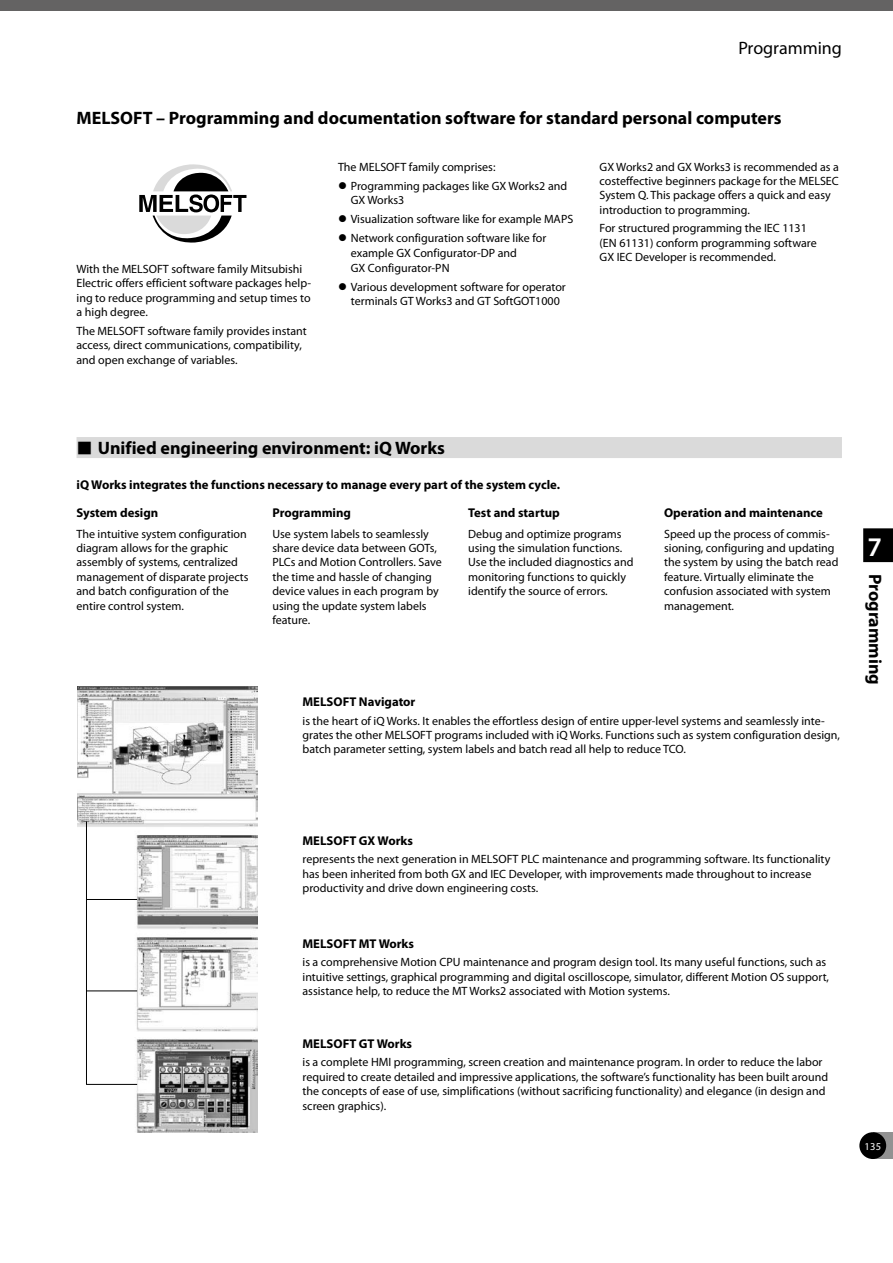
<style>
.page{position:relative;width:893px;height:1263px;background:#fff}
.page>*{position:absolute;margin:0;border:0;box-sizing:border-box;transform-origin:0 0}
.t1{font:600 27px "Myriad Pro";color:#fff}
.t2{font:700 18px "Myriad Pro";color:#000}
.t3{font:18px "Myriad Pro";color:#000}
.t4{font:700 12.75px "Myriad Pro";color:#000}
.t5{font:12px/14.4px "Myriad Pro";color:#000}
.t6{font:10.5px "Myriad Pro";color:#fff}
</style>
<div class="page">
<div style="left:0;top:0;width:893px;height:10px;background:#646363"></div>
<div style="left:873px;top:1132px;width:20px;height:27px;background:#929292"></div>
<div style="left:859px;top:1132px;width:27px;height:27px;background:#000;border-radius:50%"></div>
<div style="left:863px;top:528px;width:30px;height:34px;background:#000"></div>
<svg style="left:139px;top:164px;width:108px;height:79px"></svg>
<div style="left:207px;top:197px;width:9px;height:12px;background:#fff;border-radius:50%"></div>
<img style="left:77px;top:686px;width:180px;height:447px">
<hr style="left:86px;top:821px;width:1px;height:263px;background:#000">
<hr style="left:87px;top:899px;width:50px;height:1px;background:#000">
<hr style="left:86px;top:990px;width:51px;height:1px;background:#000">
<hr style="left:86px;top:1084px;width:51px;height:1px;background:#000">
<div style="left:77px;top:437px;width:765px;height:21px;background:#dadada"></div>
<h2 class="t3" style="left:738px;top:37px;width:105px">Programming</h2>
<h2 class="t2" style="left:77px;top:106px;width:707px">MELSOFT – Programming and documentation software for standard personal computers</h2>
<p class="t5" style="left:77px;top:262px;width:236px">With the MELSOFT software family Mitsubishi Electric offers efficient software packages help&shy;ing to reduce programming and setup times to a high degree.</p>
<p class="t5" style="left:77px;top:323px;width:232px">The MELSOFT software family provides instant access, direct communications, compatibility, and open exchange of variables.</p>
<p class="t5" style="left:351px;top:157px;width:218px;line-height:18.9px;text-indent:-13px">The MELSOFT family comprises:<br>Programming packages like GX Works2 and</p>
<p class="t5" style="left:351px;top:191px;width:224px;line-height:18.9px">GX Works3<br>Visualization software like for example MAPS<br>Network configuration software like for</p>
<p class="t5" style="left:351px;top:245px;width:168px">example GX Configurator-DP and<br>GX Configurator-PN</p>
<p class="t5" style="left:351px;top:279px;width:217px">Various development software for operator terminals GT Works3 and GT SoftGOT1000</p>
<p class="t5" style="left:600px;top:159px;width:241px">GX Works2 and GX Works3 is recommended as a costeffective beginners package for the MELSEC System Q. This package offers a quick and easy introduction to programming.</p>
<p class="t5" style="left:600px;top:221px;width:219px">For structured programming the IEC 1131 (EN 61131) conform programming software<br>GX IEC Developer is recommended.</p>
<h2 class="t2" style="left:98px;top:436px;width:349px">Unified engineering environment: iQ Works</h2>
<p class="t4" style="left:77px;top:476px;width:485px">iQ Works integrates the functions necessary to manage every part of the system cycle.</p>
<p class="t4" style="left:77px;top:504px;width:83px">System design</p>
<p class="t5" style="left:77px;top:526px;width:174px">The intuitive system configuration diagram allows for the graphic assembly of systems, centralized management of disparate projects and batch configuration of the entire control system.</p>
<p class="t4" style="left:468px;top:504px;width:93px">Test and startup</p>
<p class="t5" style="left:468px;top:526px;width:167px">Debug and optimize programs using the simulation functions.<br>Use the included diagnostics and monitoring functions to quickly identify the source of errors.</p>
<p class="t4" style="left:272px;top:504px;width:80px">Programming</p>
<p class="t5" style="left:272px;top:526px;width:171px">Use system labels to seamlessly share device data between GOTs,<br>PLCs and Motion Controllers. Save the time and hassle of changing device values in each program by using the update system labels feature.</p>
<p class="t4" style="left:664px;top:504px;width:160px">Operation and maintenance</p>
<p class="t5" style="left:664px;top:526px;width:176px">Speed up the process of commis&shy;sioning, configuring and updating the system by using the batch read feature. Virtually eliminate the confusion associated with system management.</p>
<p class="t4" style="left:303px;top:693px;width:114px">MELSOFT Navigator</p>
<p class="t5" style="left:303px;top:713px;width:539px">is the heart of iQ Works. It enables the effortless design of entire upper-level systems and seamlessly inte&shy;grates the other MELSOFT programs included with iQ Works. Functions such as system configuration design, batch parameter setting, system labels and batch read all help to reduce TCO.</p>
<h1 class="t1" style="left:867px;top:529px;width:16px">7</h1>
<h2 class="t2" style="left:887px;top:574px;width:113px;rotate:90deg">Programming</h2>
<p class="t4" style="left:303px;top:832px;width:112px">MELSOFT GX Works</p>
<p class="t5" style="left:303px;top:852px;width:529px">represents the next generation in MELSOFT PLC maintenance and programming software. Its functionality has been inherited from both GX and IEC Developer, with improvements made throughout to increase productivity and drive down engineering costs.</p>
<p class="t4" style="left:303px;top:935px;width:113px">MELSOFT MT Works</p>
<p class="t5" style="left:303px;top:955px;width:528px">is a comprehensive Motion CPU maintenance and program design tool. Its many useful functions, such as intuitive settings, graphical programming and digital oscilloscope, simulator, different Motion OS support, assistance help, to reduce the MT Works2 associated with Motion systems.</p>
<p class="t4" style="left:303px;top:1035px;width:111px">MELSOFT GT Works</p>
<p class="t5" style="left:303px;top:1055px;width:527px">is a complete HMI programming, screen creation and maintenance program. In order to reduce the labor required to create detailed and impressive applications, the software’s functionality has been built around the concepts of ease of use, simplifications (without sacrificing functionality) and elegance (in design and screen graphics).</p>
<p class="t6" style="left:864px;top:1139px;width:18px">135</p>
</div>
